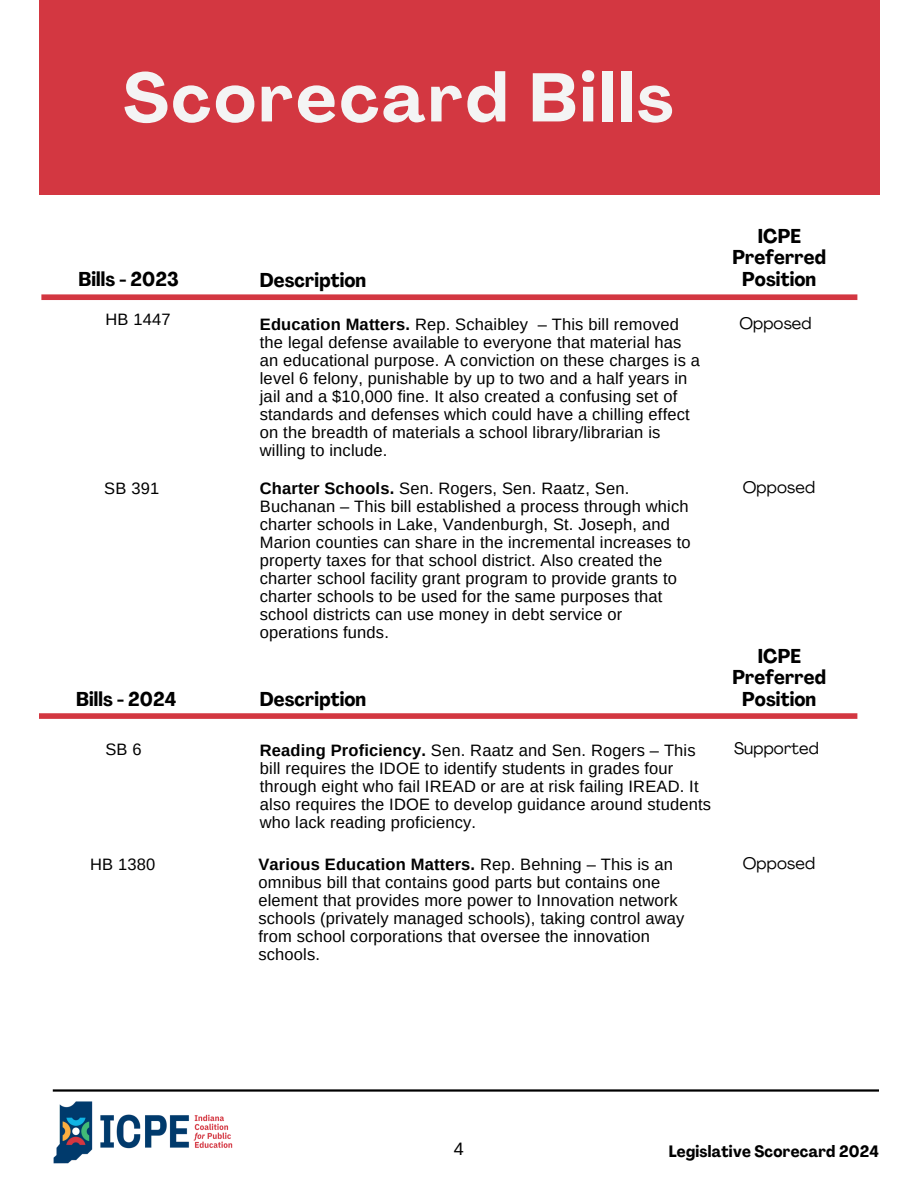
<style>
.page{position:relative;width:918px;height:1188px;background:#fff}
.page>*{position:absolute;margin:0;border:0;box-sizing:border-box;transform-origin:0 0}
.t1{font:700 67.8px "Agrandir";letter-spacing:.045em;color:#f4f4f4}
.t2{font:700 condensed 19.8px/21.3px "Agrandir";letter-spacing:.005em;color:#000;text-align:center}
.t3{font:18px "Arimo";color:#000}
.t4{font:16.5px/18px "Arimo";letter-spacing:.01em;color:#000}
.t5{font:16.5px "Agrandir";letter-spacing:.01em;color:#000}
.t6{font:700 condensed 16.2px "Agrandir";letter-spacing:.015em;color:#000}
.s1{font-weight:700}
</style>
<div class="page">
<div style="left:39px;top:0;width:840px;height:195px;background:#d33741"></div>
<div style="left:41px;top:294px;width:816px;height:6px;background:#d33741"></div>
<hr style="left:53px;top:1089px;width:826px;height:3px;background:#000">
<img style="left:53px;top:1101px;width:180px;height:62px">
<div style="left:39px;top:713px;width:818px;height:6px;background:#d33741"></div>
<p class="t1" style="left:123px;top:71px;width:552px">Scorecard Bills</p>
<h3 class="t2" style="left:79px;top:270px;width:102px">Bills - 2023</h3>
<p class="t2" style="left:260px;top:271px;width:108px">Description</p>
<h2 class="t2" style="left:733px;top:227px;width:95px">ICPE<br>Preferred<br>Position</h2>
<h1 class="t4" style="left:105px;top:310px;width:67px">HB 1447</h1>
<h2 class="t4" style="left:260px;top:316px;width:442px"><span class="s1">Education Matters.</span> Rep. Schaibley – This bill removed the legal defense available to everyone that material has an educational purpose. A conviction on these charges is a level 6 felony, punishable by up to two and a half years in jail and a $10,000 fine. It also created a confusing set of standards and defenses which could have a chilling effect on the breadth of materials a school library/librarian is willing to include.</h2>
<h2 class="t5" style="left:739px;top:317px;width:74px">Opposed</h2>
<h2 class="t4" style="left:104px;top:479px;width:56px">SB 391</h2>
<h3 class="t4" style="left:260px;top:479px;width:432px"><span class="s1">Charter Schools.</span> Sen. Rogers, Sen. Raatz, Sen.<br>Buchanan – This bill established a process through which charter schools in Lake, Vandenburgh, St. Joseph, and Marion counties can share in the incremental increases to property taxes for that school district. Also created the charter school facility grant program to provide grants to charter schools to be used for the same purposes that school districts can use money in debt service or operations funds.</h3>
<p class="t5" style="left:743px;top:480px;width:74px">Opposed</p>
<p class="t2" style="left:76px;top:690px;width:102px">Bills - 2024</p>
<p class="t2" style="left:260px;top:690px;width:108px">Description</p>
<h2 class="t4" style="left:105px;top:741px;width:38px">SB 6</h2>
<h3 class="t4" style="left:260px;top:741px;width:453px"><span class="s1">Reading Proficiency.</span> Sen. Raatz and Sen. Rogers – This bill requires the IDOE to identify students in grades four through eight who fail IREAD or are at risk failing IREAD. It also requires the IDOE to develop guidance around students who lack reading proficiency.</h3>
<h2 class="t4" style="left:90px;top:855px;width:67px">HB 1380</h2>
<p class="t4" style="left:258px;top:855px;width:428px"><span class="s1">Various Education Matters.</span> Rep. Behning – This is an omnibus bill that contains good parts but contains one element that provides more power to Innovation network schools (privately managed schools), taking control away from school corporations that oversee the innovation schools.</p>
<p class="t2" style="left:733px;top:647px;width:95px">ICPE<br>Preferred<br>Position</p>
<h4 class="t5" style="left:734px;top:742px;width:86px">Supported</h4>
<p class="t5" style="left:743px;top:856px;width:74px">Opposed</p>
<h3 class="t3" style="left:454px;top:1139px;width:12px">4</h3>
<p class="t6" style="left:669px;top:1145px;width:212px">Legislative Scorecard 2024</p>
</div>
